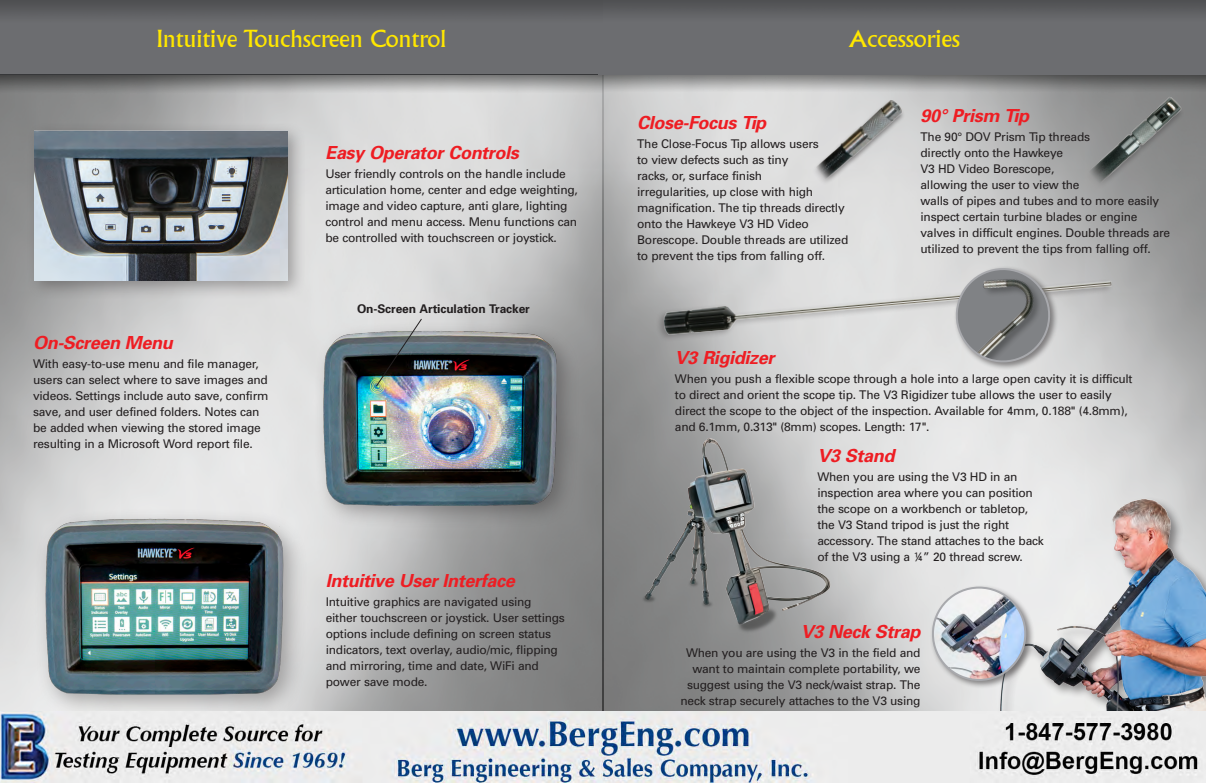
<style>
.page{position:relative;width:1206px;height:783px;background:#fff}
.page>*{position:absolute;margin:0;border:0;box-sizing:border-box;transform-origin:0 0}
.t1{font:23px "Albertus";letter-spacing:-.01em;color:#ffe700;scale:1.04 1}
.t2{font:italic 700 18px "Univers";letter-spacing:-.02em;color:#ee1d23}
.t3{font:12px/16px "Univers";letter-spacing:-.02em;color:#231f20}
.t4{font:700 12px "Univers";letter-spacing:-.01em;color:#231f20}
</style>
<div class="page">
<img style="left:0;top:107px;width:1206px;height:676px">
<div style="left:0;top:0;width:603px;height:74px;background:linear-gradient(to bottom,#5d5e60,#727376)"></div>
<img style="left:0;top:74px;width:1206px;height:33px">
<div style="left:599px;top:0;width:607px;height:74px;background:linear-gradient(to bottom,#5e5f62,#717276)"></div>
<div style="left:26px;top:122px;width:280px;height:178px;background:#231f20;opacity:.35"></div>
<img style="left:35px;top:126px;width:252px;height:154px">
<div style="left:313px;top:321px;width:268px;height:208px;background:#231f20;opacity:.35"></div>
<img style="left:310px;top:319px;width:267px;height:200px">
<img style="left:805px;top:84px;width:106px;height:112px">
<img style="left:993px;top:486px;width:213px;height:225px">
<img style="left:1072px;top:81px;width:126px;height:118px">
<img style="left:657px;top:268px;width:482px;height:89px">
<div style="left:953px;top:266px;width:106px;height:105px;background:#231f20;opacity:.5"></div>
<svg style="left:953px;top:265px;width:98px;height:101px;background:#949597"></svg>
<img style="left:376px;top:318px;width:46px;height:69px">
<img style="left:638px;top:395px;width:195px;height:239px">
<div style="left:34px;top:507px;width:275px;height:213px;background:#231f20;opacity:.35"></div>
<img style="left:32px;top:514px;width:269px;height:191px">
<div style="left:930px;top:584px;width:105px;height:105px;background:#231f20;opacity:.5"></div>
<img style="left:933px;top:588px;width:92px;height:92px;border-radius:46px">
<div style="left:932px;top:587px;width:94px;height:94px;border:2px solid #a8a9ad;border-radius:50%"></div>
<img style="left:0;top:711px;width:1206px;height:71px">
<p class="t1" style="left:156px;top:25px;width:280px">Intuitive Touchscreen Control</p>
<p class="t1" style="left:849px;top:25px;width:109px">Accessories</p>
<p class="t2" style="left:33px;top:331px;width:141px">On-Screen Menu</p>
<p class="t3" style="left:33px;top:356px;width:237px">With easy-to-use menu and file manager, users can select where to save images and videos. Settings include auto save, confirm save, and user defined folders. Notes can be added when viewing the stored image resulting in a Microsoft Word report file.</p>
<p class="t2" style="left:325px;top:141px;width:195px">Easy Operator Controls</p>
<p class="t3" style="left:325px;top:165px;width:254px">User friendly controls on the handle include articulation home, center and edge weighting, image and video capture, anti glare, lighting control and menu access. Menu functions can be controlled with touchscreen or joystick.</p>
<p class="t4" style="left:357px;top:301px;width:174px">On-Screen Articulation Tracker</p>
<p class="t2" style="left:326px;top:569px;width:190px">Intuitive User Interface</p>
<p class="t3" style="left:326px;top:594px;width:241px">Intuitive graphics are navigated using either touchscreen or joystick. User settings options include defining on screen status indicators, text overlay, audio/mic, flipping and mirroring, time and date, WiFi and power save mode.</p>
<p class="t2" style="left:637px;top:111px;width:131px">Close-Focus Tip</p>
<p class="t3" style="left:637px;top:136px;width:213px">The Close-Focus Tip allows users<br>to view defects such as tiny<br>racks, or, surface finish<br>irregularities, up close with high magnification. The tip threads directly onto the Hawkeye V3 HD Video Borescope. Double threads are utilized to prevent the tips from falling off.</p>
<p class="t2" style="left:921px;top:104px;width:110px">90° Prism Tip</p>
<p class="t3" style="left:921px;top:128px;width:251px">The 90° DOV Prism Tip threads<br>directly onto the Hawkeye<br>V3 HD Video Borescope,<br>allowing the user to view the<br>walls of pipes and tubes and to more easily inspect certain turbine blades or engine valves in difficult engines. Double threads are utilized to prevent the tips from falling off.</p>
<p class="t2" style="left:675px;top:346px;width:101px">V3 Rigidizer</p>
<p class="t3" style="left:675px;top:371px;width:459px">When you push a flexible scope through a hole into a large open cavity it is difficult to direct and orient the scope tip. The V3 Rigidizer tube allows the user to easily direct the scope to the object of the inspection. Available for 4mm, 0.188" (4.8mm), and 6.1mm, 0.313" (8mm) scopes. Length: 17".</p>
<p class="t2" style="left:817px;top:444px;width:79px">V3 Stand</p>
<p class="t3" style="left:817px;top:468px;width:228px">When you are using the V3 HD in an inspection area where you can position the scope on a workbench or tabletop, the V3 Stand tripod is just the right accessory. The stand attaches to the back of the V3 using a ¼” 20 thread screw.</p>
<p class="t2" style="left:801px;top:620px;width:121px">V3 Neck Strap</p>
<p class="t3" style="left:680px;top:644px;width:242px;text-align:right">When you are using the V3 in the field and want to maintain complete portability, we suggest using the V3 neck/waist strap. The neck strap securely attaches to the V3 using</p>
</div>
